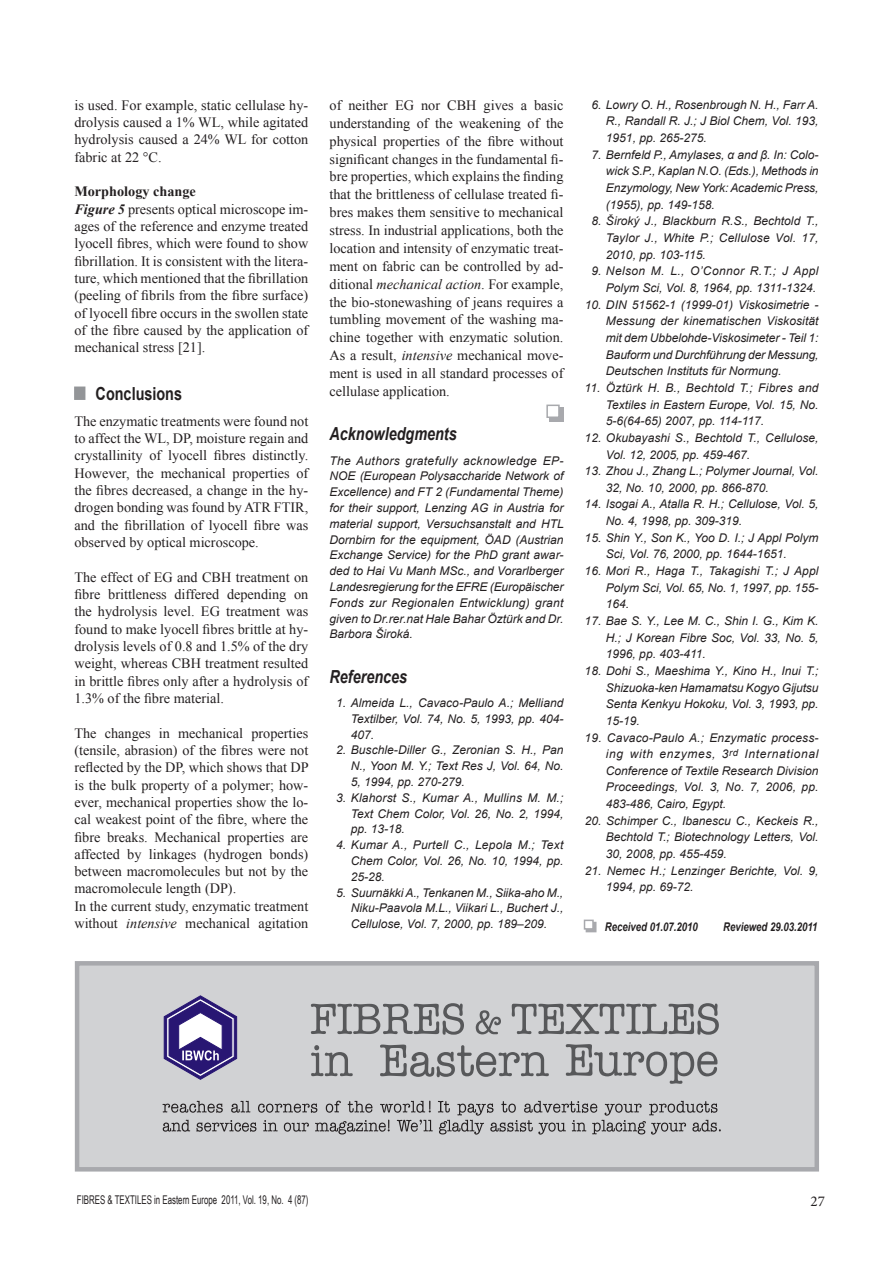
<style>
.page{position:relative;width:893px;height:1263px;background:#fff}
.page>*{position:absolute;margin:0;border:0;box-sizing:border-box;transform-origin:0 0}
.t1{font:italic 700 18px "Arial";color:#231f20;scale:.8 1}
.t2{font:700 18px "Arial";color:#231f20;scale:.8 1}
.t3{font:15px "Minion Pro";color:#231f20}
.t4{font:14.25px/17.4px "Times New Roman";color:#231f20;text-align:justify}
.t5{font:italic 12px/16.6px "Arial";color:#231f20;text-align:justify}
.t6{font:12px "Arial Narrow";color:#231f20;scale:.8 1}
.t7{font:italic 700 12px "Arial";color:#231f20;scale:.8 1}
.s1{font-weight:700}
.s2{font-weight:700;font-style:italic}
.s3{color:#939598}
.s4{font-style:italic}
</style>
<div class="page">
<div style="left:74px;top:386px;width:11px;height:14px;border:3px solid #939598"></div>
<div style="left:586px;top:922px;width:10px;height:10px;background:#a8a9ad"></div>
<div style="left:584px;top:919px;width:10px;height:11px;background:#fff;border:2px solid #a8a9ad"></div>
<div style="left:549px;top:407px;width:14px;height:15px;background:#a8a9ad"></div>
<div style="left:546px;top:405px;width:14px;height:13px;background:#fff;border:2px solid #a8a9ad"></div>
<div style="left:75px;top:961px;width:744px;height:210px;background:#d1d2d4;border:4px solid #a8a9ad"></div>
<svg style="left:311px;top:1003px;width:408px;height:32px"></svg>
<svg style="left:311px;top:1044px;width:406px;height:40px"></svg>
<svg style="left:163px;top:1101px;width:558px;height:33px"></svg>
<svg style="left:164px;top:996px;width:73px;height:83px"></svg>
<p class="t4" style="left:74px;top:96px;width:235px">is used. For example, static cellulase hy&shy;drolysis caused a 1% WL, while agitated hydrolysis caused a 24% WL for cotton fabric at 22 °C.</p>
<p class="t4" style="left:74px;top:183px;width:235px;text-align:left"><span class="s1">Morphology change<br></span><span class="s2">Figure 5</span> presents optical microscope im&shy;ages of the reference and enzyme treated lyocell fibres, which were found to show fibrillation. It is consistent with the litera&shy;ture, which mentioned that the fibrillation (peeling of fibrils from the fibre surface) of lyocell fibre occurs in the swollen state of the fibre caused by the application of mechanical stress [21].</p>
<h1 class="t2" style="left:74px;top:382px;width:136px"><span class="s3">■</span> Conclusions</h1>
<p class="t4" style="left:74px;top:412px;width:235px">The enzymatic treatments were found not to affect the WL, DP, moisture regain and crystallinity of lyocell fibres distinctly.<br>However, the mechanical properties of the fibres decreased, a change in the hy&shy;drogen bonding was found by ATR FTIR, and the fibrillation of lyocell fibre was observed by optical microscope.</p>
<p class="t4" style="left:74px;top:568px;width:235px">The effect of EG and CBH treatment on fibre brittleness differed depending on the hydrolysis level. EG treatment was found to make lyocell fibres brittle at hy&shy;drolysis levels of 0.8 and 1.5% of the dry weight, whereas CBH treatment resulted in brittle fibres only after a hydrolysis of 1.3% of the fibre material.</p>
<p class="t4" style="left:74px;top:724px;width:236px;text-align:left">The changes in mechanical properties (tensile, abrasion) of the fibres were not reflected by the DP, which shows that DP is the bulk property of a polymer; how&shy;ever, mechanical properties show the lo&shy;cal weakest point of the fibre, where the fibre breaks. Mechanical properties are affected by linkages (hydrogen bonds) between macromolecules but not by the macromolecule length (DP).<br>In the current study, enzymatic treatment without <span class="s4">intensive</span> mechanical agitation</p>
<p class="t4" style="left:330px;top:96px;width:235px;line-height:17.9px">of neither EG nor CBH gives a basic understanding of the weakening of the physical properties of the fibre without significant changes in the fundamental fi&shy;bre properties, which explains the finding that the brittleness of cellulase treated fi&shy;bres makes them sensitive to mechanical stress. In industrial applications, both the location and intensity of enzymatic treat&shy;ment on fabric can be controlled by ad&shy;ditional <span class="s4">mechanical action</span>. For example, the bio-stonewashing of jeans requires a tumbling movement of the washing ma&shy;chine together with enzymatic solution.<br>As a result, <span class="s4">intensive</span> mechanical move&shy;ment is used in all standard processes of cellulase application.</p>
<h1 class="t1" style="left:330px;top:422px;width:161px">Acknowledgments</h1>
<p class="t5" style="left:330px;top:453px;width:236px;line-height:15.8px">The Authors gratefully acknowledge EP-NOE (European Polysaccharide Network of Excellence) and FT 2 (Fundamental Theme) for their support, Lenzing AG in Austria for material support, Versuchsanstalt and HTL Dornbirn for the equipment, ÖAD (Austrian Exchange Service) for the PhD grant awar&shy;ded to Hai Vu Manh MSc., and Vorarlberger Landesregierung for the EFRE (Europäischer Fonds zur Regionalen Entwicklung) grant given to Dr.rer.nat Hale Bahar Öztürk and Dr.<br>Barbora Široká.</p>
<h1 class="t1" style="left:330px;top:665px;width:99px">References</h1>
<p class="t5" style="left:351px;top:695px;width:214px;line-height:15.8px;text-indent:-15px">1. Almeida L., Cavaco-Paulo A.; Melliand Textilber, Vol. 74, No. 5, 1993, pp. 404- 407.</p>
<p class="t5" style="left:351px;top:742px;width:214px;line-height:15.8px;text-indent:-15px">2. Buschle-Diller G., Zeronian S. H., Pan N., Yoon M. Y.; Text Res J, Vol. 64, No.<br>5, 1994, pp. 270-279.</p>
<p class="t5" style="left:351px;top:790px;width:214px;line-height:15.8px;text-indent:-15px">3. Klahorst S., Kumar A., Mullins M. M.; Text Chem Color, Vol. 26, No. 2, 1994, pp. 13-18.</p>
<p class="t5" style="left:351px;top:837px;width:214px;line-height:15.8px;text-indent:-15px">4. Kumar A., Purtell C., Lepola M.; Text Chem Color, Vol. 26, No. 10, 1994, pp.<br>25-28.</p>
<p class="t5" style="left:351px;top:885px;width:214px;line-height:15.8px;text-indent:-15px">5. Suurnäkki A., Tenkanen M., Siika-aho M., Niku-Paavola M.L., Viikari L., Buchert J., Cellulose, Vol. 7, 2000, pp. 189–209.</p>
<p class="t5" style="left:606px;top:96px;width:214px;text-indent:-15px">6. Lowry O. H., Rosenbrough N. H., Farr A.<br>R., Randall R. J.; J Biol Chem, Vol. 193, 1951, pp. 265-275.</p>
<p class="t5" style="left:606px;top:146px;width:214px;text-indent:-15px">7. Bernfeld P., Amylases, α and β. In: Colo&shy;wick S.P., Kaplan N.O. (Eds.), Methods in Enzymology, New York: Academic Press, (1955), pp. 149-158.</p>
<p class="t5" style="left:606px;top:213px;width:214px;text-indent:-15px">8. Široký J., Blackburn R.S., Bechtold T., Taylor J., White P.; Cellulose Vol. 17, 2010, pp. 103-115.</p>
<p class="t5" style="left:591px;top:263px;width:229px;text-align:right">9. Nelson M. L., O’Connor R.T.; J Appl<br>Polym Sci, Vol. 8, 1964, pp. 1311-1324.</p>
<p class="t5" style="left:606px;top:296px;width:214px;text-indent:-21px">10. DIN 51562-1 (1999-01) Viskosimetrie - Messung der kinematischen Viskosität mit dem Ubbelohde-Viskosimeter - Teil 1:<br>Bauform und Durchführung der Messung, Deutschen Instituts für Normung.</p>
<p class="t5" style="left:606px;top:379px;width:214px;text-indent:-21px">11. Öztürk H. B., Bechtold T.; Fibres and Textiles in Eastern Europe, Vol. 15, No.<br>5-6(64-65) 2007, pp. 114-117.</p>
<p class="t5" style="left:606px;top:429px;width:214px;text-indent:-21px">12. Okubayashi S., Bechtold T., Cellulose,<br>Vol. 12, 2005, pp. 459-467.</p>
<p class="t5" style="left:606px;top:463px;width:214px;text-indent:-21px">13. Zhou J., Zhang L.; Polymer Journal, Vol.<br>32, No. 10, 2000, pp. 866-870.</p>
<p class="t5" style="left:606px;top:496px;width:214px;text-indent:-21px">14. Isogai A., Atalla R. H.; Cellulose, Vol. 5,<br>No. 4, 1998, pp. 309-319.</p>
<p class="t5" style="left:606px;top:529px;width:214px;text-indent:-21px">15. Shin Y., Son K., Yoo D. I.; J Appl Polym<br>Sci, Vol. 76, 2000, pp. 1644-1651.</p>
<p class="t5" style="left:606px;top:563px;width:214px;text-indent:-21px">16. Mori R., Haga T., Takagishi T.; J Appl Polym Sci, Vol. 65, No. 1, 1997, pp. 155- 164.</p>
<p class="t5" style="left:606px;top:613px;width:214px;text-indent:-21px">17. Bae S. Y., Lee M. C., Shin I. G., Kim K.<br>H.; J Korean Fibre Soc, Vol. 33, No. 5, 1996, pp. 403-411.</p>
<p class="t5" style="left:606px;top:663px;width:214px;text-indent:-21px">18. Dohi S., Maeshima Y., Kino H., Inui T.; Shizuoka-ken Hamamatsu Kogyo Gijutsu Senta Kenkyu Hokoku, Vol. 3, 1993, pp.<br>15-19.</p>
<p class="t5" style="left:606px;top:729px;width:214px;text-indent:-21px">19. Cavaco-Paulo A.; Enzymatic process&shy;ing with enzymes, 3<sup>rd</sup> International Conference of Textile Research Division Proceedings, Vol. 3, No. 7, 2006, pp.<br>483-486, Cairo, Egypt.</p>
<p class="t5" style="left:606px;top:812px;width:214px;text-indent:-21px">20. Schimper C., Ibanescu C., Keckeis R., Bechtold T.; Biotechnology Letters, Vol.<br>30, 2008, pp. 455-459.</p>
<p class="t5" style="left:606px;top:862px;width:214px;text-indent:-21px">21. Nemec H.; Lenzinger Berichte, Vol. 9,<br>1994, pp. 69-72.</p>
<p class="t7" style="left:605px;top:919px;width:118px">Received 01.07.2010</p>
<p class="t7" style="left:723px;top:919px;width:120px">Reviewed 29.03.2011</p>
<p class="t6" style="left:77px;top:1191px;width:291px">FIBRES &amp; TEXTILES in Eastern Europe 2011, Vol. 19, No. 4 (87)</p>
<p class="t3" style="left:810px;top:1191px;width:16px">27</p>
</div>
